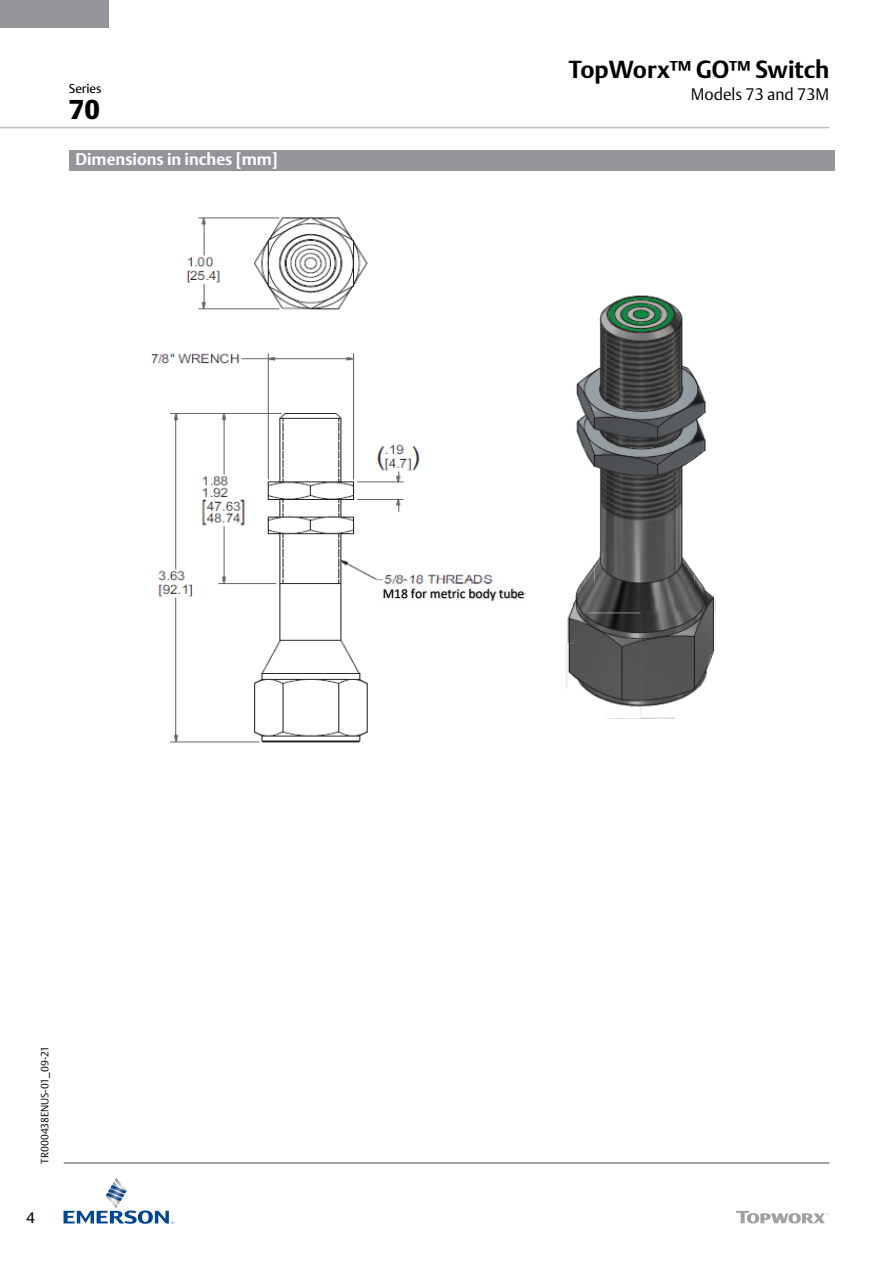
<style>
.page{position:relative;width:893px;height:1263px;background:#fff}
.page>*{position:absolute;margin:0;border:0;box-sizing:border-box;transform-origin:0 0}
.t1{font:900 27px "DTL Argo T";color:#000}
.t2{font:700 24px "DTL Argo T";color:#000}
.t3{font:700 16.5px "DTL Argo T";color:#fff}
.t4{font:300 16.5px "DTL Argo T";color:#000}
.t5{font:15px/21px "Calibri";color:#000;text-align:right}
.t6{font:15px "DTL Argo T";color:#000}
.t7{font:13.5px "Calibri";color:#000}
.t8{font:12.75px "DTL Argo T";color:#000}
.t9{font:300 10.5px "DTL Argo T";letter-spacing:-.005em;color:#000}
</style>
<div class="page">
<hr style="left:64px;top:1162px;width:765px;height:2px;background:#939598">
<hr style="left:0;top:127px;width:829px;height:1px;background:#bcbec0">
<div style="left:0;top:0;width:109px;height:27px;background:#939598"></div>
<svg style="left:64px;top:1178px;width:110px;height:46px"></svg>
<svg style="left:736px;top:1211px;width:93px;height:12px"></svg>
<div style="left:69px;top:150px;width:765px;height:20px;background:#939598"></div>
<img style="left:151px;top:216px;width:565px;height:527px">
<img style="left:373px;top:580px;width:161px;height:31px">
<p class="t8" style="left:69px;top:81px;width:34px">Series</p>
<p class="t1" style="left:69px;top:93px;width:33px">70</p>
<p class="t5" style="left:62px;top:104px;width:42px">Wiring</p>
<p class="t3" style="left:75px;top:150px;width:204px">Dimensions in inches [mm]</p>
<p class="t2" style="left:569px;top:55px;width:262px">TopWorx™ GO™ Switch</p>
<p class="t4" style="left:691px;top:84px;width:140px">Models 73 and 73M</p>
<p class="t5" style="left:700px;top:64px;width:60px">M18<br>Hex Head</p>
<p class="t7" style="left:383px;top:584px;width:143px">M18 for metric body tube</p>
<p class="t9" style="left:38px;top:1164px;width:119px;rotate:-90deg">TR000438ENUS-01_09-21</p>
<p class="t6" style="left:27px;top:1209px;width:10px">4</p>
</div>
